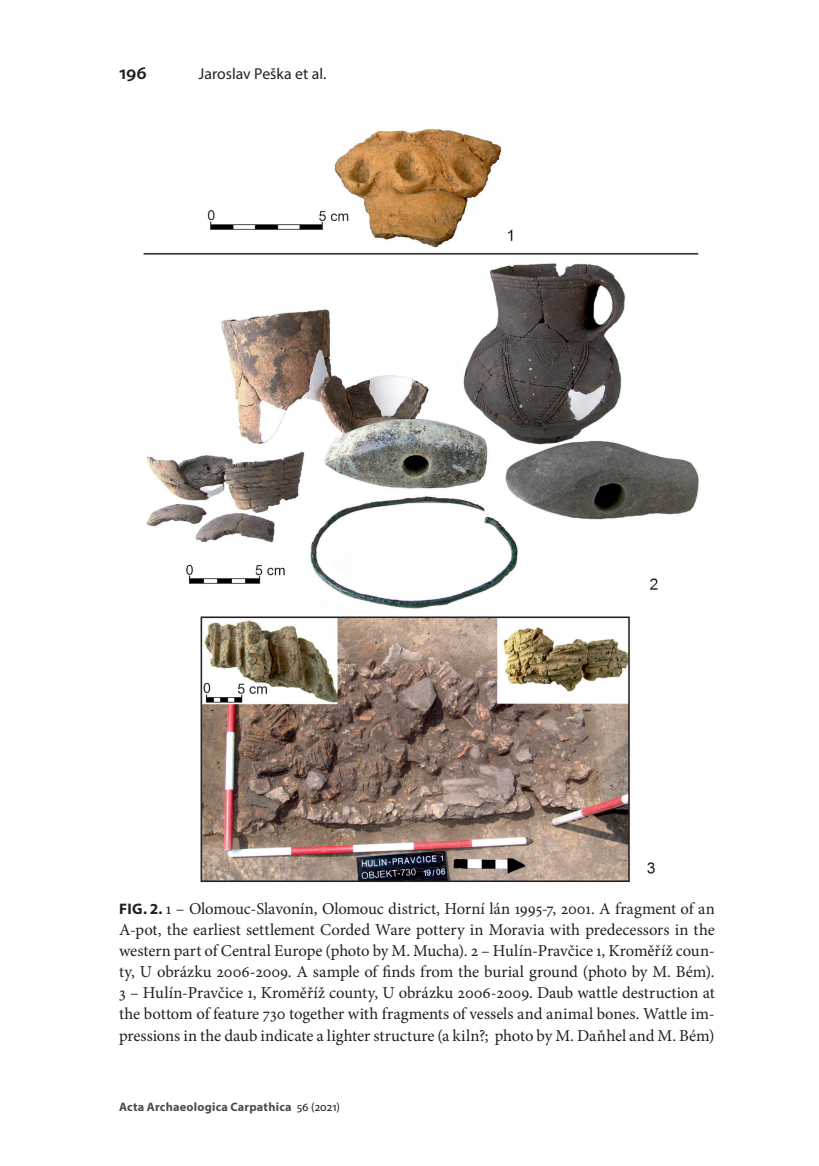
<style>
.page{position:relative;width:819px;height:1166px;background:#fff}
.page>*{position:absolute;margin:0;border:0;box-sizing:border-box;transform-origin:0 0}
.t1{font:600 19.25px "Myriad Pro";color:#231f20}
.t2{font:16.62px/21px "Minion Pro";letter-spacing:-.005em;color:#231f20;text-align:justify}
.t3{font:15.75px "Myriad Pro";color:#231f20}
.t4{font:700 12.25px "Myriad Pro";letter-spacing:.02em;color:#4b4c4d}
.s1{font-family:"Myriad Pro";font-weight:700;font-size:15.4px}
.s2{font-weight:400;color:#231f20}
</style>
<div class="page">
<img style="left:143px;top:129px;width:557px;height:754px">
<p class="t1" style="left:119px;top:61px;width:29px">196</p>
<p class="t3" style="left:198px;top:64px;width:129px">Jaroslav Peška et al.</p>
<p class="t2" style="left:119px;top:898px;width:597px"><span class="s1">FIG. 2.</span> 1 – Olomouc-Slavonín, Olomouc district, Horní lán 1995-7, 2001. A fragment of an A-pot, the earliest settlement Corded Ware pottery in Moravia with predecessors in the western part of Central Europe (photo by M. Mucha). 2 – Hulín-Pravčice 1, Kroměříž coun&shy;ty, U obrázku 2006-2009. A sample of finds from the burial ground (photo by M. Bém).<br>3 – Hulín-Pravčice 1, Kroměříž county, U obrázku 2006-2009. Daub wattle destruction at the bottom of feature 730 together with fragments of vessels and animal bones. Wattle im&shy;pressions in the daub indicate a lighter structure (a kiln?; photo by M. Daňhel and M. Bém)</p>
<p class="t4" style="left:119px;top:1098px;width:222px">Acta Archaeologica Carpathica <span class="s2">56 (2021)</span></p>
</div>
